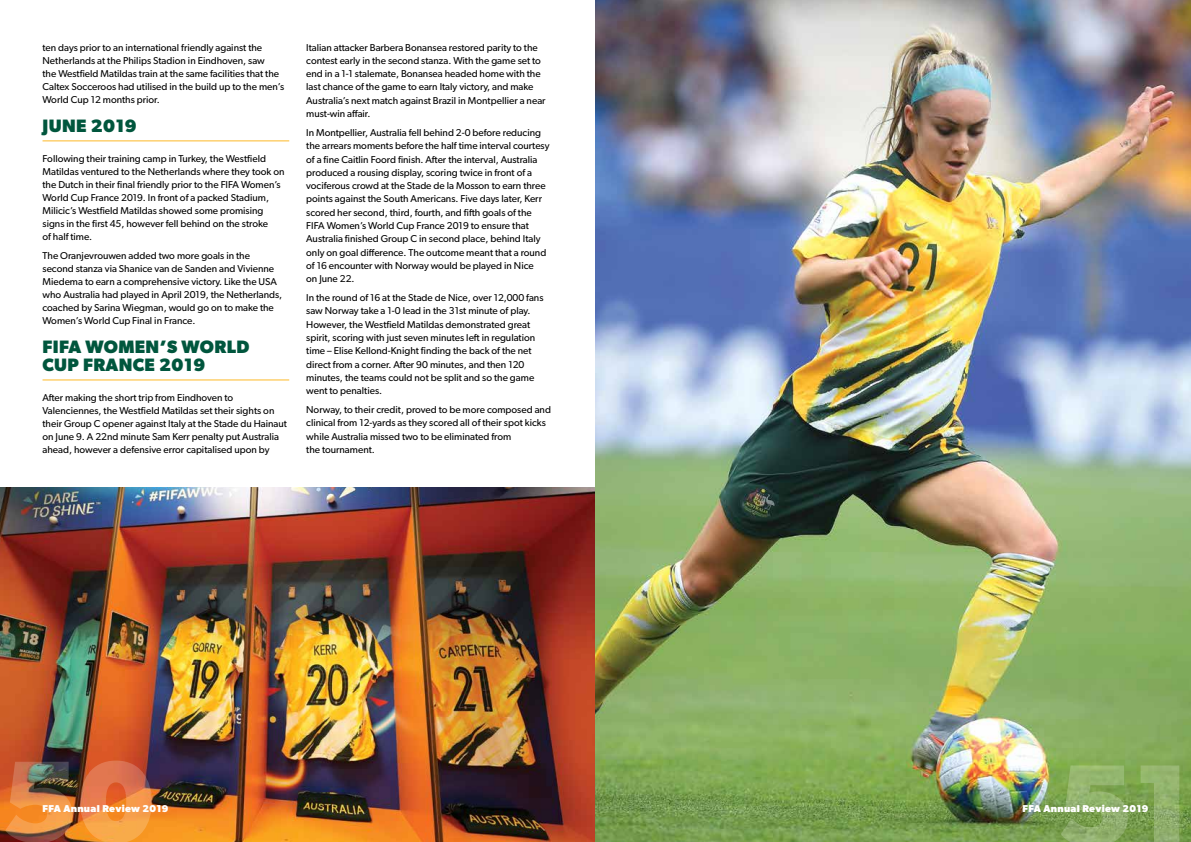
<style>
.page{position:relative;width:1191px;height:842px;background:#fff}
.page>*{position:absolute;margin:0;border:0;box-sizing:border-box;transform-origin:0 0}
.t1{font:700 116.3px "Gibson";color:#fff}
.t2{font:700 18px/18px "Gibson";letter-spacing:.02em;color:#00563d}
.t3{font:10px/13.3px "Gibson";color:#000}
.t4{font:700 10px "Gibson";letter-spacing:.03em;color:#fff}
</style>
<div class="page">
<hr style="left:43px;top:140px;width:246px;height:1px;background:#fdb927">
<hr style="left:43px;top:379px;width:246px;height:1px;background:#fdb927">
<img style="left:0;top:488px;width:595px;height:354px">
<img style="left:595px;top:0;width:596px;height:842px">
<p class="t3" style="left:43px;top:40px;width:243px;line-height:13px">ten days prior to an international friendly against the Netherlands at the Philips Stadion in Eindhoven, saw<br>the Westfield Matildas train at the same facilities that the Caltex Socceroos had utilised in the build up to the men’s World Cup 12 months prior.</p>
<h2 class="t2" style="left:43px;top:116px;width:96px">JUNE 2019</h2>
<p class="t3" style="left:43px;top:152px;width:243px;line-height:13px">Following their training camp in Turkey, the Westfield Matildas ventured to the Netherlands where they took on the Dutch in their final friendly prior to the FIFA Women’s World Cup France 2019. In front of a packed Stadium, Milicic’s Westfield Matildas showed some promising signs in the first 45, however fell behind on the stroke<br>of half time.</p>
<p class="t3" style="left:43px;top:248px;width:241px;line-height:13px">The Oranjevrouwen added two more goals in the second stanza via Shanice van de Sanden and Vivienne Miedema to earn a comprehensive victory. Like the USA who Australia had played in April 2019, the Netherlands, coached by Sarina Wiegman, would go on to make the Women’s World Cup Final in France.</p>
<h2 class="t2" style="left:43px;top:337px;width:208px">FIFA WOMEN’S WORLD<br>CUP FRANCE 2019</h2>
<p class="t3" style="left:43px;top:391px;width:246px;line-height:13px">After making the short trip from Eindhoven to Valenciennes, the Westfield Matildas set their sights on their Group C opener against Italy at the Stade du Hainaut on June 9. A 22nd minute Sam Kerr penalty put Australia ahead, however a defensive error capitalised upon by</p>
<p class="t3" style="left:306px;top:40px;width:241px">Italian attacker Barbera Bonansea restored parity to the contest early in the second stanza. With the game set to end in a 1-1 stalemate, Bonansea headed home with the last chance of the game to earn Italy victory, and make Australia’s next match against Brazil in Montpellier a near must-win affair.</p>
<p class="t3" style="left:306px;top:126px;width:245px">In Montpellier, Australia fell behind 2-0 before reducing the arrears moments before the half time interval courtesy of a fine Caitlin Foord finish. After the interval, Australia produced a rousing display, scoring twice in front of a vociferous crowd at the Stade de la Mosson to earn three points against the South Americans. Five days later, Kerr scored her second, third, fourth, and fifth goals of the FIFA Women’s World Cup France 2019 to ensure that Australia finished Group C in second place, behind Italy only on goal difference. The outcome meant that a round of 16 encounter with Norway would be played in Nice<br>on June 22.</p>
<p class="t3" style="left:306px;top:291px;width:239px">In the round of 16 at the Stade de Nice, over 12,000 fans saw Norway take a 1-0 lead in the 31st minute of play.<br>However, the Westfield Matildas demonstrated great spirit, scoring with just seven minutes left in regulation time – Elise Kellond-Knight finding the back of the net direct from a corner. After 90 minutes, and then 120 minutes, the teams could not be split and so the game went to penalties.</p>
<p class="t3" style="left:306px;top:403px;width:246px">Norway, to their credit, proved to be more composed and clinical from 12-yards as they scored all of their spot kicks while Australia missed two to be eliminated from<br>the tournament.</p>
<h1 class="t1" style="left:0;top:733px;width:156px">50</h1>
<h1 class="t1" style="left:1055px;top:736px;width:137px">51</h1>
<p class="t4" style="left:43px;top:803px;width:127px">FFA Annual Review 2019</p>
<p class="t4" style="left:1022px;top:803px;width:127px">FFA Annual Review 2019</p>
</div>
